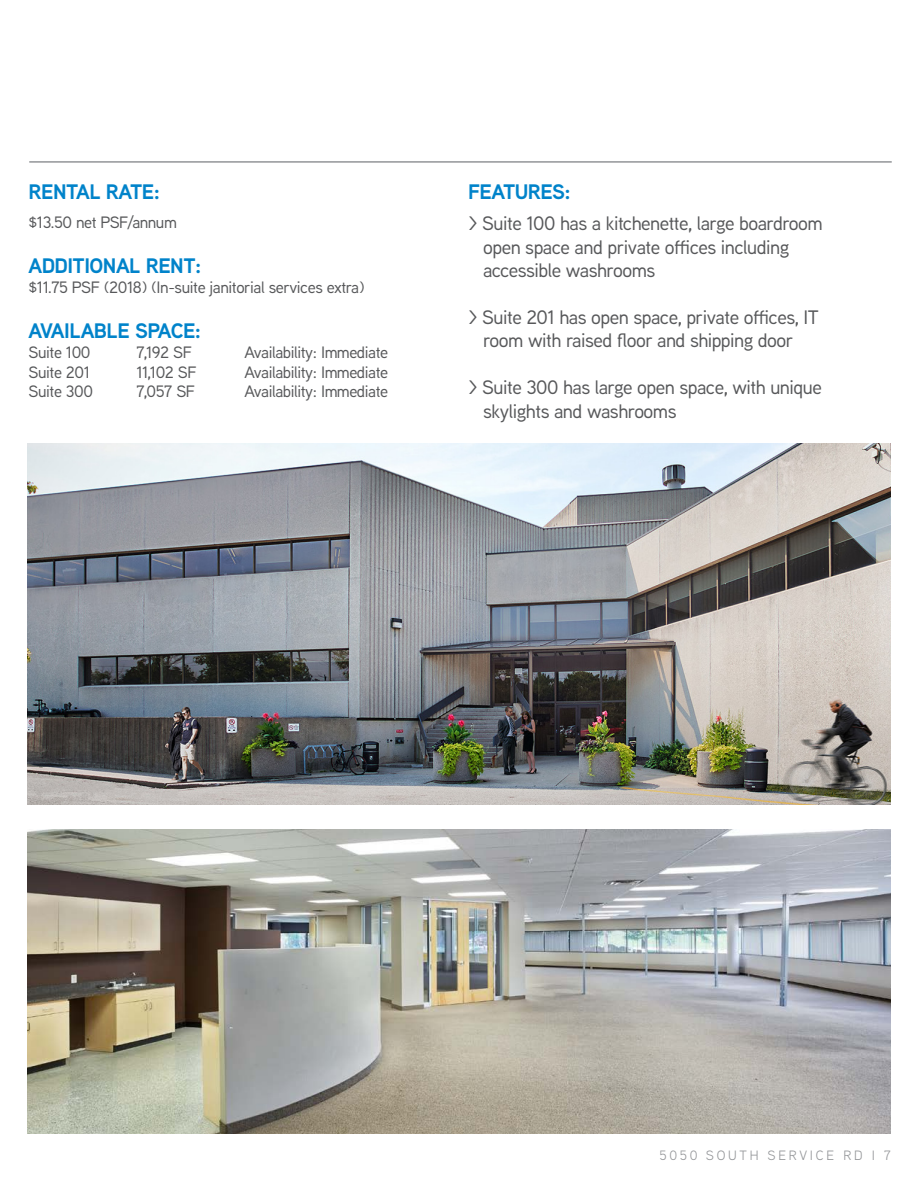
<style>
.page{position:relative;width:918px;height:1188px;background:#fff}
.page>*{position:absolute;margin:0;border:0;box-sizing:border-box;transform-origin:0 0}
.t1{font:700 21px "Aaux Next";letter-spacing:-.025em;color:#0083ca}
.t2{font:500 19.5px/23.4px "Aaux Next";letter-spacing:-.025em;color:#57585a}
.t3{font:500 16.5px "Aaux Next";letter-spacing:-.025em;color:#57585a}
.t4{font:13.5px "Aaux Next";letter-spacing:.2em;color:#939598}
</style>
<div class="page">
<img style="left:27px;top:444px;width:864px;height:361px">
<img style="left:27px;top:829px;width:864px;height:305px">
<hr style="left:29px;top:161px;width:863px;height:2px;background:#939598">
<p class="t1" style="left:28px;top:177px;width:133px">RENTAL RATE:</p>
<p class="t3" style="left:28px;top:211px;width:150px">$13.50 net PSF/annum</p>
<p class="t1" style="left:28px;top:251px;width:174px">ADDITIONAL RENT:</p>
<p class="t3" style="left:28px;top:276px;width:338px">$11.75 PSF (2018) (In-suite janitorial services extra)</p>
<p class="t1" style="left:28px;top:316px;width:174px">AVAILABLE SPACE:</p>
<p class="t3" style="left:28px;top:341px;width:64px">Suite 100</p>
<p class="t3" style="left:136px;top:341px;width:57px">7,192 SF</p>
<p class="t3" style="left:244px;top:341px;width:145px">Availability: Immediate</p>
<p class="t3" style="left:28px;top:361px;width:63px">Suite 201</p>
<p class="t3" style="left:136px;top:361px;width:62px">11,102 SF</p>
<p class="t3" style="left:244px;top:361px;width:145px">Availability: Immediate</p>
<p class="t3" style="left:28px;top:380px;width:66px">Suite 300</p>
<p class="t3" style="left:136px;top:380px;width:60px">7,057 SF</p>
<p class="t3" style="left:244px;top:380px;width:145px">Availability: Immediate</p>
<p class="t1" style="left:468px;top:177px;width:104px">FEATURES:</p>
<p class="t2" style="left:483px;top:211px;width:341px;text-indent:-15px">&gt; Suite 100 has a kitchenette, large boardroom open space and private offices including</p>
<p class="t2" style="left:483px;top:258px;width:174px">accessible washrooms</p>
<p class="t2" style="left:468px;top:305px;width:352px;text-align:center">&gt; Suite 201 has open space, private offices, IT room with raised floor and shipping door</p>
<p class="t2" style="left:483px;top:375px;width:340px;text-indent:-15px">&gt; Suite 300 has large open space, with unique skylights and washrooms</p>
<p class="t4" style="left:659px;top:1146px;width:233px">5050 SOUTH SERVICE RD I 7</p>
</div>
